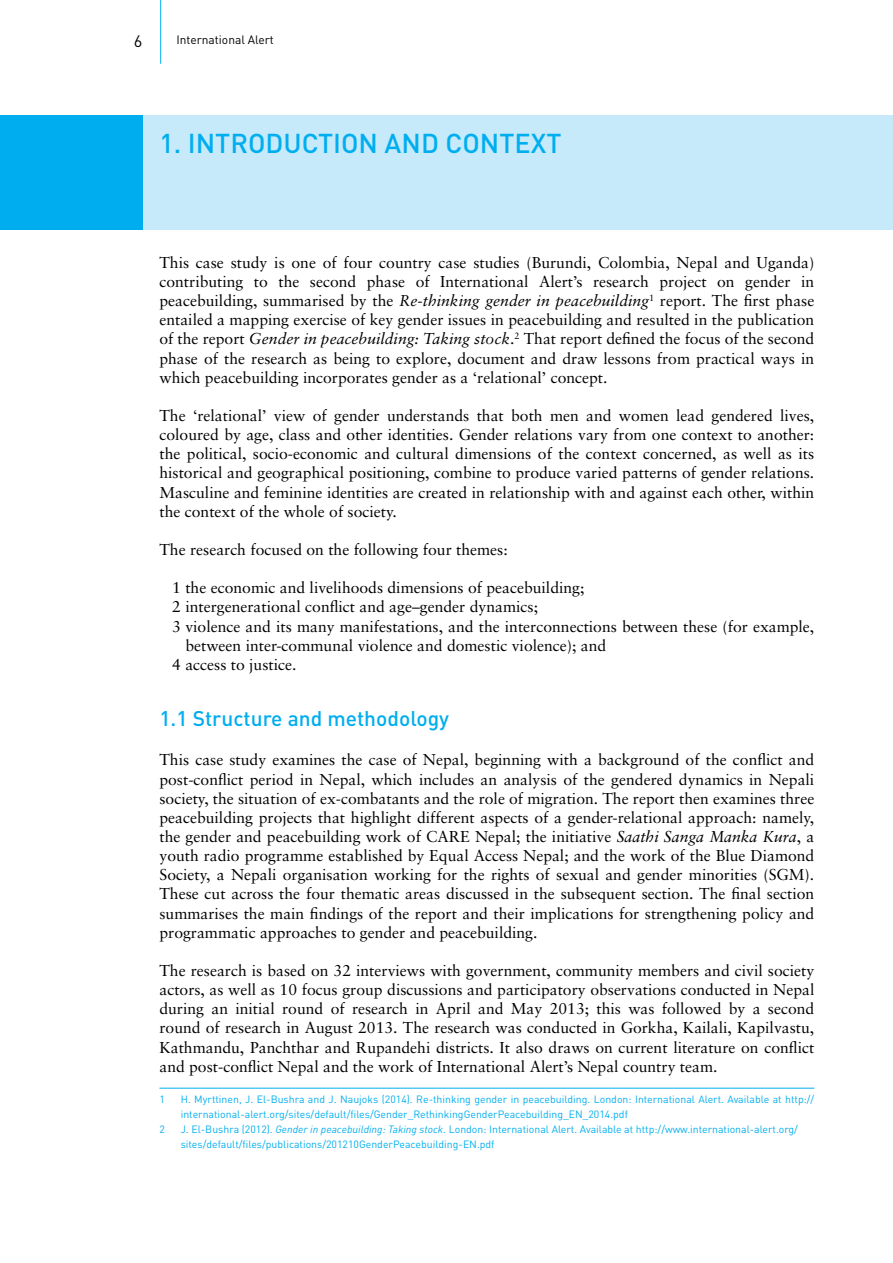
<style>
.page{position:relative;width:893px;height:1263px;background:#fff}
.page>*{position:absolute;margin:0;border:0;box-sizing:border-box;transform-origin:0 0}
.t1{font:500 27px "DIN";color:#00aeef}
.t2{font:500 21px "DIN";color:#00aeef}
.t3{font:16.5px "DIN";color:#000}
.t4{font:15.75px/19.2px "Sabon";color:#000;text-align:justify}
.t5{font:12px "DIN";color:#000}
.t6{font:10.5px/15px "DIN";color:#00aeef}
.s1{font-style:italic}
</style>
<div class="page">
<hr style="left:160px;top:0;width:1px;height:64px;background:#00aeef">
<div style="left:141px;top:115px;width:752px;height:115px;background:#c7eafb"></div>
<div style="left:0;top:115px;width:142px;height:114px;background:#00aeef"></div>
<hr style="left:159px;top:1088px;width:655px;height:1px;background:#00aeef">
<p class="t3" style="left:134px;top:31px;width:10px">6</p>
<p class="t5" style="left:176px;top:32px;width:99px">International Alert</p>
<h1 class="t1" style="left:159px;top:126px;width:54px">1. INTRODUCTION</h1>
<h1 class="t1" style="left:385px;top:126px;width:19px">AND</h1>
<h1 class="t1" style="left:445px;top:126px;width:18px">CONTE</h1>
<h1 class="t1" style="left:531px;top:126px;width:26px">XT</h1>
<p class="t4" style="left:159px;top:253px;width:656px">This case study is one of four country case studies (Burundi, Colombia, Nepal and Uganda) contributing to the second phase of International Alert’s research project on gender in peacebuilding, summarised by the <span class="s1">Re-thinking gender in peacebuilding</span><sup>1</sup> report. The first phase entailed a mapping exercise of key gender issues in peacebuilding and resulted in the publication of the report <span class="s1">Gender in peacebuilding: Taking stock</span>.<sup>2</sup> That report defined the focus of the second phase of the research as being to explore, document and draw lessons from practical ways in which peacebuilding incorporates gender as a ‘relational’ concept.</p>
<p class="t4" style="left:159px;top:406px;width:656px">The ‘relational’ view of gender understands that both men and women lead gendered lives, coloured by age, class and other identities. Gender relations vary from one context to another: the political, socio-economic and cultural dimensions of the context concerned, as well as its historical and geographical positioning, combine to produce varied patterns of gender relations.<br>Masculine and feminine identities are created in relationship with and against each other, within the context of the whole of society.</p>
<p class="t4" style="left:159px;top:540px;width:350px">The research focused on the following four themes:</p>
<p class="t4" style="left:172px;top:578px;width:414px">1 the economic and livelihoods dimensions of peacebuilding;</p>
<p class="t4" style="left:172px;top:597px;width:367px">2 intergenerational conflict and age–gender dynamics;</p>
<p class="t4" style="left:172px;top:616px;width:644px">3 violence and its many manifestations, and the interconnections between these (for example,</p>
<p class="t4" style="left:185px;top:635px;width:422px">between inter-communal violence and domestic violence); and</p>
<p class="t4" style="left:172px;top:654px;width:126px">4 access to justice.</p>
<h2 class="t2" style="left:159px;top:705px;width:291px">1.1 STRUCTURE AND METHODOLOGY</h2>
<p class="t4" style="left:159px;top:750px;width:656px">This case study examines the case of Nepal, beginning with a background of the conflict and post-conflict period in Nepal, which includes an analysis of the gendered dynamics in Nepali society, the situation of ex-combatants and the role of migration. The report then examines three peacebuilding projects that highlight different aspects of a gender-relational approach: namely, the gender and peacebuilding work of CARE Nepal; the initiative <span class="s1">Saathi Sanga Manka Kura</span>, a youth radio programme established by Equal Access Nepal; and the work of the Blue Diamond Society, a Nepali organisation working for the rights of sexual and gender minorities (SGM).<br>These cut across the four thematic areas discussed in the subsequent section. The final section summarises the main findings of the report and their implications for strengthening policy and programmatic approaches to gender and peacebuilding.</p>
<p class="t4" style="left:159px;top:961px;width:656px">The research is based on 32 interviews with government, community members and civil society actors, as well as 10 focus group discussions and participatory observations conducted in Nepal during an initial round of research in April and May 2013; this was followed by a second round of research in August 2013. The research was conducted in Gorkha, Kailali, Kapilvastu, Kathmandu, Panchthar and Rupandehi districts. It also draws on current literature on conflict and post-conflict Nepal and the work of International Alert’s Nepal country team.</p>
<p class="t6" style="left:159px;top:1092px;width:7px">1</p>
<p class="t6" style="left:181px;top:1092px;width:635px">H. Myrttinen, J. El-Bushra and J. Naujoks (2014). Re-thinking gender in peacebuilding. London: International Alert. Available at http:// international-alert.org/sites/default/files/Gender_RethinkingGenderPeacebuilding_EN_2014.pdf</p>
<p class="t6" style="left:159px;top:1122px;width:7px">2</p>
<p class="t6" style="left:181px;top:1122px;width:619px">J. El-Bushra (2012). <span class="s1">Gender in peacebuilding: Taking stock</span>. London: International Alert. Available at http://www.international-alert.org/ sites/default/files/publications/201210GenderPeacebuilding-EN.pdf</p>
</div>
